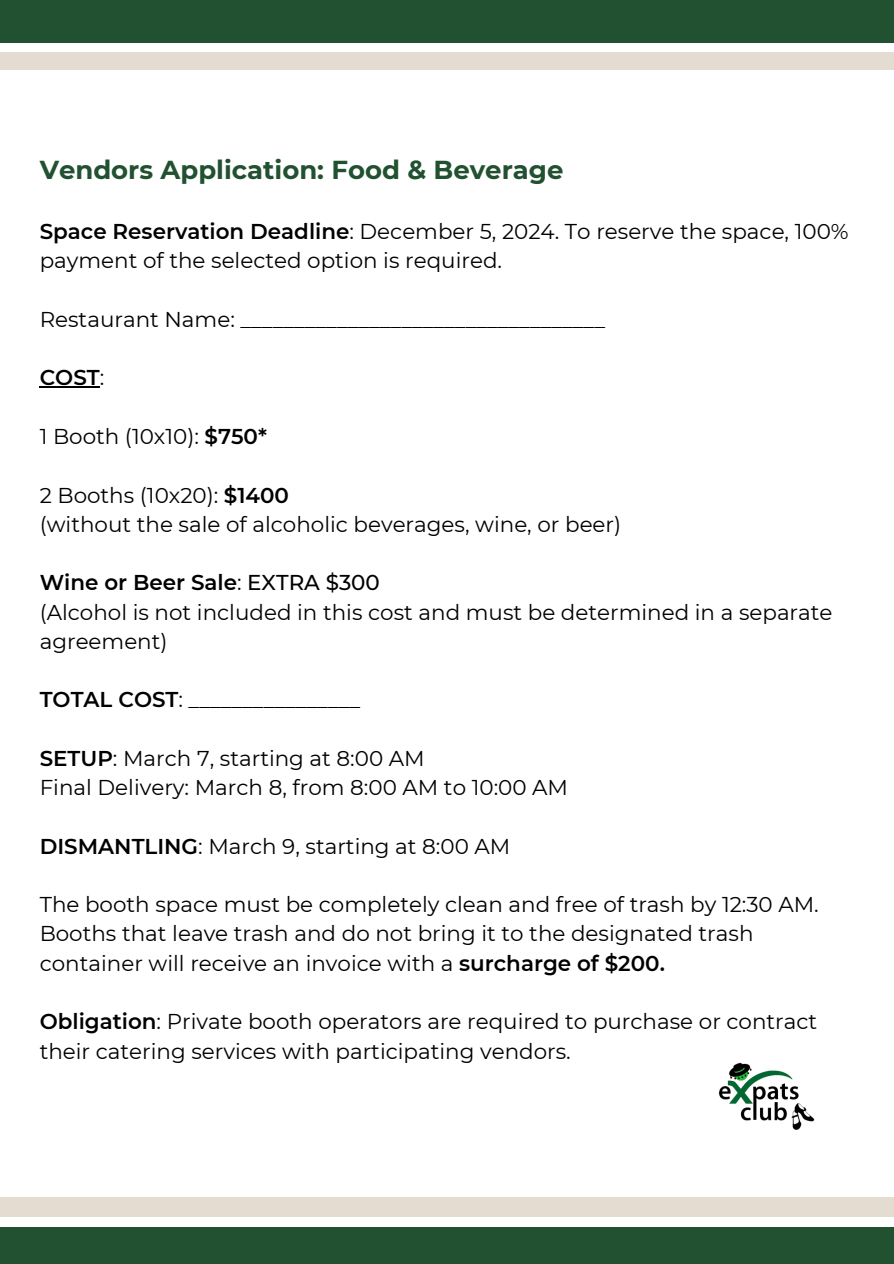
<style>
.page{position:relative;width:894px;height:1264px;background:#fff}
.page>*{position:absolute;margin:0;border:0;box-sizing:border-box;transform-origin:0 0}
.t1{font:700 25.95px "Montserrat";color:#215131}
.t2{font:21.45px/29.2px "Montserrat";color:#000}
.t3{font:600 21.45px "Montserrat";color:#000}
.s1{font-weight:600}
.s2{font-weight:400}
.s3{font-weight:500}
</style>
<div class="page">
<div style="left:0;top:52px;width:893px;height:18px;background:#e4dcd0"></div>
<div style="left:0;top:1197px;width:893px;height:19px;background:#e4dcd0"></div>
<div style="left:0;top:0;width:893px;height:42px;background:#215131"></div>
<div style="left:0;top:1227px;width:893px;height:36px;background:#215131"></div>
<hr style="left:40px;top:386px;width:60px;height:2px;background:#000">
<img style="left:718px;top:1062px;width:97px;height:68px">
<h1 class="t1" style="left:40px;top:154px;width:525px">Vendors Application: Food &amp; Beverage</h1>
<p class="t2" style="left:40px;top:217px;width:810px"><span class="s1">Space Reservation Deadline</span>: December 5, 2024. To reserve the space, 100% payment of the selected option is required.</p>
<p class="t2" style="left:40px;top:304px;width:566px">Restaurant Name: __________________________________</p>
<h2 class="t3" style="left:40px;top:365px;width:66px">COST<span class="s2">:</span></h2>
<p class="t2" style="left:40px;top:421px;width:229px">1 Booth (10x10): <span class="s1">$750*</span></p>
<p class="t2" style="left:40px;top:480px;width:251px">2 Booths (10x20): <span class="s1">$1400</span></p>
<p class="t2" style="left:40px;top:509px;width:583px">(without the sale of alcoholic beverages, wine, or beer)</p>
<p class="t3" style="left:40px;top:569px;width:341px">Wine or Beer Sale<span class="s2">:</span> <span class="s3">EXTRA $300</span></p>
<p class="t2" style="left:40px;top:597px;width:794px">(Alcohol is not included in this cost and must be determined in a separate agreement)</p>
<h2 class="t2" style="left:40px;top:685px;width:322px"><span class="s1">TOTAL COST</span>: ________________</h2>
<p class="t2" style="left:40px;top:743px;width:386px"><span class="s1">SETUP</span>: March 7, starting at 8:00 AM</p>
<p class="t2" style="left:40px;top:772px;width:529px">Final Delivery: March 8, from 8:00 AM to 10:00 AM</p>
<p class="t2" style="left:40px;top:831px;width:472px"><span class="s1">DISMANTLING</span>: March 9, starting at 8:00 AM</p>
<p class="t2" style="left:40px;top:889px;width:780px">The booth space must be completely clean and free of trash by 12:30 AM.<br>Booths that leave trash and do not bring it to the designated trash container will receive an invoice with a <span class="s1">surcharge of $200.</span></p>
<p class="t2" style="left:40px;top:1006px;width:778px"><span class="s1">Obligation</span>: Private booth operators are required to purchase or contract their catering services with participating vendors.</p>
</div>
